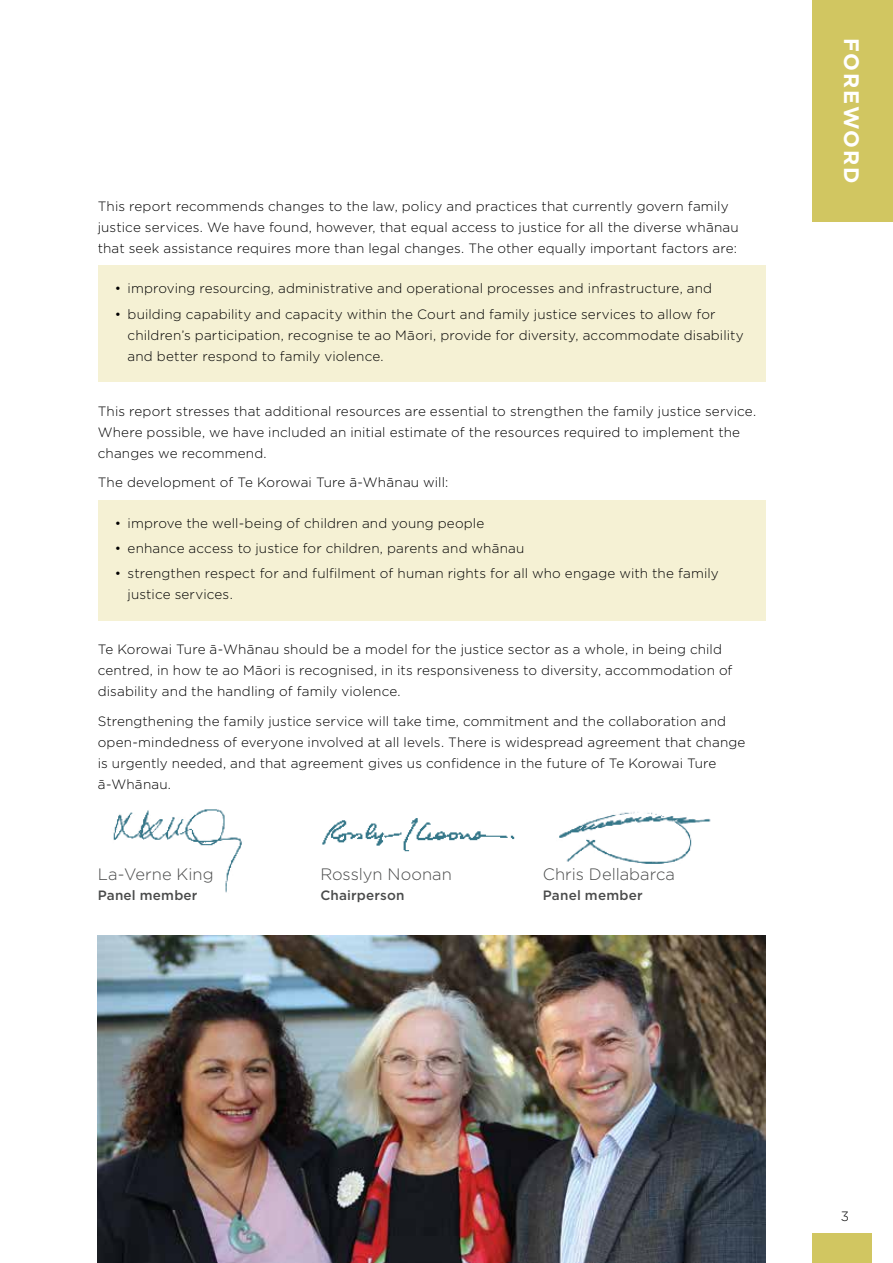
<style>
.page{position:relative;width:893px;height:1263px;background:#fff}
.page>*{position:absolute;margin:0;border:0;box-sizing:border-box;transform-origin:0 0}
.t1{font:700 21px "Gotham";letter-spacing:.085em;color:#fff}
.t2{font:300 16.5px "Gotham";letter-spacing:.005em;color:#4a4b4b}
.t3{font:300 13.5px/21px "Gotham";letter-spacing:.01em;color:#000}
.t4{font:500 13.5px "Gotham";letter-spacing:.015em;color:#4a4b4b}
</style>
<div class="page">
<img style="left:559px;top:812px;width:152px;height:52px">
<img style="left:113px;top:809px;width:129px;height:84px">
<img style="left:322px;top:818px;width:193px;height:34px">
<img style="left:98px;top:935px;width:667px;height:328px">
<div style="left:812px;top:0;width:81px;height:221px;background:#d1c661"></div>
<div style="left:98px;top:265px;width:667px;height:117px;background:#f5f1d4"></div>
<div style="left:98px;top:500px;width:667px;height:120px;background:#f5f1d4"></div>
<div style="left:812px;top:1233px;width:60px;height:30px;background:#d1c661"></div>
<p class="t3" style="left:98px;top:195px;width:642px">This report recommends changes to the law, policy and practices that currently govern family justice services. We have found, however, that equal access to justice for all the diverse whānau that seek assistance requires more than legal changes. The other equally important factors are:</p>
<p class="t3" style="left:115px;top:278px;width:599px">• improving resourcing, administrative and operational processes and infrastructure, and</p>
<p class="t3" style="left:128px;top:303px;width:618px;text-indent:-13px">• building capability and capacity within the Court and family justice services to allow for children’s participation, recognise te ao Māori, provide for diversity, accommodate disability and better respond to family violence.</p>
<p class="t3" style="left:98px;top:400px;width:660px">This report stresses that additional resources are essential to strengthen the family justice service.<br>Where possible, we have included an initial estimate of the resources required to implement the changes we recommend.</p>
<p class="t3" style="left:98px;top:471px;width:352px">The development of Te Korowai Ture ā-Whānau will:</p>
<p class="t3" style="left:115px;top:512px;width:371px">• improve the well-being of children and young people</p>
<p class="t3" style="left:115px;top:537px;width:411px">• enhance access to justice for children, parents and whānau</p>
<p class="t3" style="left:128px;top:562px;width:593px;text-indent:-13px">• strengthen respect for and fulfilment of human rights for all who engage with the family justice services.</p>
<p class="t3" style="left:98px;top:638px;width:636px">Te Korowai Ture ā-Whānau should be a model for the justice sector as a whole, in being child centred, in how te ao Māori is recognised, in its responsiveness to diversity, accommodation of disability and the handling of family violence.</p>
<p class="t3" style="left:98px;top:710px;width:649px">Strengthening the family justice service will take time, commitment and the collaboration and open-mindedness of everyone involved at all levels. There is widespread agreement that change is urgently needed, and that agreement gives us confidence in the future of Te Korowai Ture ā-Whānau.</p>
<p class="t2" style="left:98px;top:864px;width:117px">La-Verne King</p>
<p class="t4" style="left:98px;top:886px;width:101px">Panel member</p>
<p class="t2" style="left:320px;top:864px;width:133px">Rosslyn Noonan</p>
<p class="t4" style="left:320px;top:886px;width:86px">Chairperson</p>
<p class="t2" style="left:543px;top:864px;width:134px">Chris Dellabarca</p>
<p class="t4" style="left:543px;top:886px;width:101px">Panel member</p>
<h1 class="t1" style="left:865px;top:38px;width:147px;rotate:90deg">FOREWORD</h1>
<p class="t3" style="left:841px;top:1205px;width:10px">3</p>
</div>
